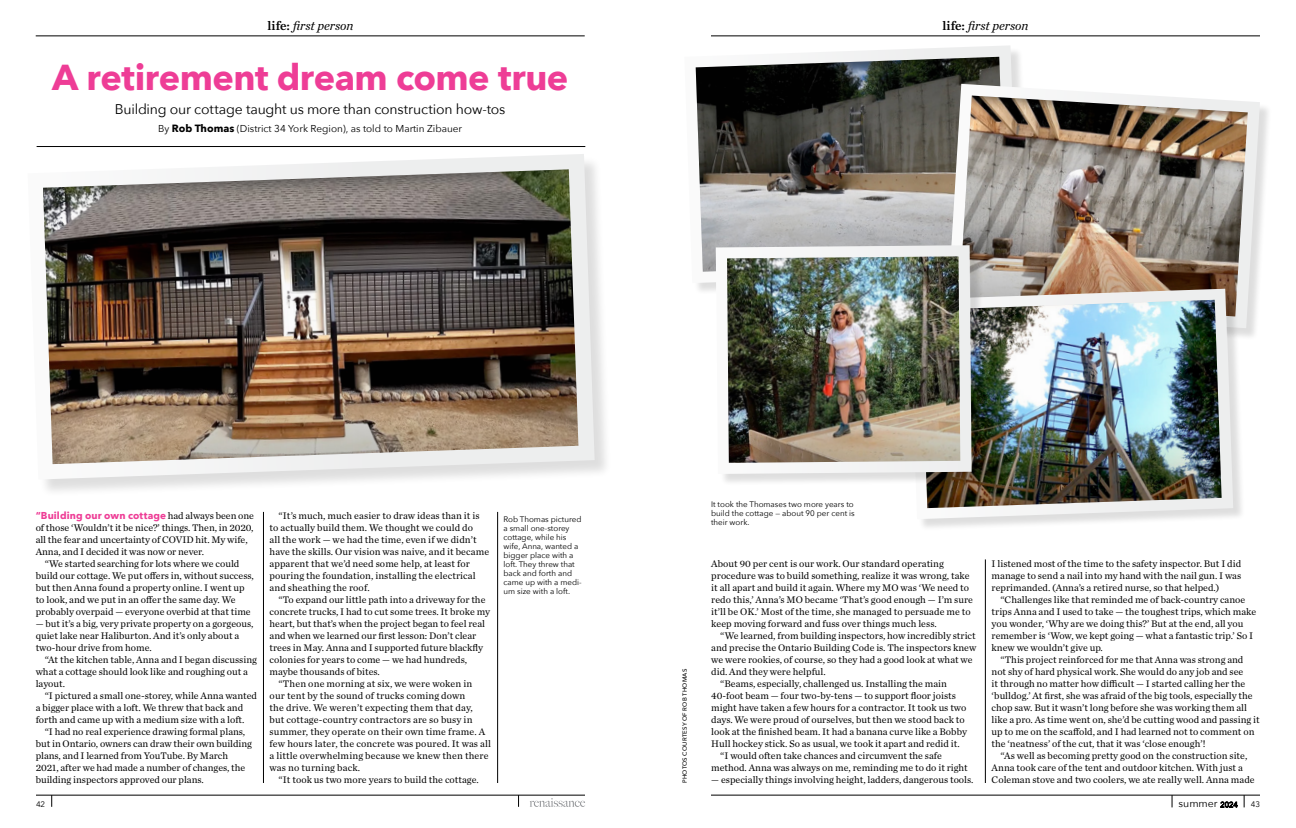
<style>
.page{position:relative;width:1296px;height:828px;background:#fff}
.page>*{position:absolute;margin:0;border:0;box-sizing:border-box;transform-origin:0 0}
.t1{font:700 36px "Avenir Next";letter-spacing:-.015em;color:#ee3d96}
.DEK{font:14px "Avenir Next";letter-spacing:-.015em;color:#000}
.Slug_-_Small_-_Left{font:italic 13px "Chronicle Text G1";letter-spacing:-.005em;color:#000}
.t2{font:10.5px "Avenir Next";color:#000}
.Body_Copy{font:10px/12px "Chronicle Text G1";color:#000}
.Body_Copy_-_No_Indent{font:10px/12px "Chronicle Text G1";letter-spacing:-.005em;color:#000}
.Byline{font:10px "Avenir Next";color:#000}
.t3{font:8px/9px "Avenir Next";color:#000}
.Gutter_Credit{font:500 6px "Avenir Next";letter-spacing:.04em;color:#000}
.s1{font-family:"Chronicle Text G1 Semi";font-style:normal}
.s2{font-weight:700;font-size:10.5px}
.s3{font-family:"Avenir Next";font-weight:700;color:#ee3d96}
.s4{font-size:7.5px}
</style>
<div class="page">
<div style="left:29px;top:155px;width:584px;height:343px;background:#000;opacity:.67"></div>
<svg style="left:29px;top:154px;width:566px;height:326px"></svg>
<img style="left:43px;top:169px;width:535px;height:295px">
<svg style="left:695px;top:45px;width:323px;height:238px"></svg>
<img style="left:696px;top:57px;width:310px;height:215px">
<div style="left:949px;top:86px;width:323px;height:255px;background:#000;opacity:.67"></div>
<svg style="left:948px;top:84px;width:312px;height:244px"></svg>
<img style="left:959px;top:96px;width:289px;height:220px">
<div style="left:911px;top:290px;width:334px;height:241px;background:#000;opacity:.67"></div>
<svg style="left:911px;top:289px;width:322px;height:230px"></svg>
<img style="left:920px;top:300px;width:302px;height:208px">
<div style="left:718px;top:247px;width:267px;height:239px;background:#000;opacity:.67"></div>
<svg style="left:716px;top:245px;width:256px;height:229px"></svg>
<img style="left:727px;top:256px;width:233px;height:207px">
<hr style="left:711px;top:36px;width:549px;height:1px;background:#000">
<hr style="left:711px;top:795px;width:549px;height:1px;background:#000">
<svg style="left:1244px;top:795px;width:1px;height:12px"></svg>
<svg style="left:1172px;top:795px;width:1px;height:12px"></svg>
<hr style="left:36px;top:795px;width:549px;height:1px;background:#000">
<svg style="left:518px;top:795px;width:1px;height:12px"></svg>
<svg style="left:52px;top:795px;width:1px;height:12px"></svg>
<svg style="left:530px;top:798px;width:55px;height:9px"></svg>
<hr style="left:36px;top:36px;width:549px;height:1px;background:#000">
<hr style="left:985px;top:559px;width:1px;height:224px;background:#000">
<hr style="left:263px;top:512px;width:1px;height:271px;background:#000">
<hr style="left:37px;top:146px;width:548px;height:1px;background:#000">
<hr style="left:497px;top:512px;width:1px;height:271px;background:#000">
<p class="Slug_-_Small_-_Left" style="left:268px;top:16px;width:87px"><span class="s1">life:</span> first person</p>
<p class="t1" style="left:52px;top:46px;width:518px">A retirement dream come true</p>
<p class="DEK" style="left:115px;top:97px;width:392px">Building our cottage taught us more than construction how-tos</p>
<p class="Byline" style="left:158px;top:120px;width:305px">By <span class="s2">Rob Thomas</span> (District 34 York Region), as told to Martin Zibauer</p>
<h3 class="Slug_-_Small_-_Left" style="left:943px;top:16px;width:87px"><span class="s1">life:</span> first person</h3>
<p class="t3" style="left:711px;top:499px;width:145px">It took the Thomases two more years to build the cottage — about 90 per cent is their work.</p>
<p class="Body_Copy_-_No_Indent" style="left:36px;top:509px;width:220px"><span class="s3">“Building our own cottage</span> had always been one of those ‘Wouldn’t it be nice?’ things. Then, in 2020, all the fear and uncertainty of COVID hit. My wife, Anna, and I decided it was now or never.</p>
<p class="Body_Copy" style="left:36px;top:557px;width:220px;text-indent:9px">“We started searching for lots where we could build our cottage. We put offers in, without success, but then Anna found a property online. I went up to look, and we put in an offer the same day. We probably overpaid — everyone overbid at that time</p>
<p class="Body_Copy" style="left:36px;top:617px;width:219px">— but it’s a big, very private property on a gorgeous, quiet lake near Haliburton. And it’s only about a two-hour drive from home.</p>
<p class="Body_Copy" style="left:36px;top:653px;width:223px;text-indent:9px">“At the kitchen table, Anna and I began discussing what a cottage should look like and roughing out a layout.</p>
<p class="Body_Copy" style="left:36px;top:689px;width:223px;text-indent:9px">“I pictured a small one-storey, while Anna wanted a bigger place with a loft. We threw that back and forth and came up with a medium size with a loft.</p>
<p class="Body_Copy" style="left:36px;top:725px;width:218px;text-indent:9px">“I had no real experience drawing formal plans, but in Ontario, owners can draw their own building plans, and I learned from YouTube. By March 2021, after we had made a number of changes, the building inspectors approved our plans.</p>
<p class="Body_Copy" style="left:270px;top:509px;width:221px;text-indent:9px">“It’s much, much easier to draw ideas than it is to actually build them. We thought we could do<br>all the work — we had the time, even if we didn’t have the skills. Our vision was naive, and it became apparent that we’d need some help, at least for pouring the foundation, installing the electrical and sheathing the roof.</p>
<p class="Body_Copy" style="left:270px;top:593px;width:222px;text-indent:9px">“To expand our little path into a driveway for the concrete trucks, I had to cut some trees. It broke my heart, but that’s when the project began to feel real and when we learned our first lesson: Don’t clear trees in May. Anna and I supported future blackfly colonies for years to come — we had hundreds, maybe thousands of bites.</p>
<p class="Body_Copy" style="left:270px;top:677px;width:223px;text-indent:9px">“Then one morning at six, we were woken in<br>our tent by the sound of trucks coming down<br>the drive. We weren’t expecting them that day,<br>but cottage-country contractors are so busy in summer, they operate on their own time frame. A few hours later, the concrete was poured. It was all a little overwhelming because we knew then there was no turning back.</p>
<p class="Body_Copy" style="left:279px;top:773px;width:202px">“It took us two more years to build the cottage.</p>
<p class="t3" style="left:504px;top:514px;width:80px">Rob Thomas pictured a small one-storey cottage, while his wife, Anna, wanted a bigger place with a loft. They threw that back and forth and came up with a medi&shy;um size with a loft.</p>
<p class="Body_Copy" style="left:992px;top:557px;width:251px;text-align:justify">I listened most of the time to the safety inspector. But I did manage to send a nail into my hand with the nail gun. I was reprimanded. (Anna’s a retired nurse, so that helped.)</p>
<p class="Body_Copy" style="left:992px;top:593px;width:266px;text-indent:9px">“Challenges like that reminded me of back-country canoe trips Anna and I used to take — the toughest trips, which make you wonder, ‘Why are we doing this?’ But at the end, all you remember is ‘Wow, we kept going — what a fantastic trip.’ So I knew we wouldn’t give up.</p>
<p class="Body_Copy" style="left:992px;top:653px;width:270px;text-indent:9px">“This project reinforced for me that Anna was strong and not shy of hard physical work. She would do any job and see<br>it through no matter how difficult — I started calling her the ‘bulldog.’ At first, she was afraid of the big tools, especially the chop saw. But it wasn’t long before she was working them all like a pro. As time went on, she’d be cutting wood and passing it up to me on the scaffold, and I had learned not to comment on the ‘neatness’ of the cut, that it was ‘close enough’!</p>
<p class="Body_Copy" style="left:992px;top:749px;width:265px;text-indent:9px">“As well as becoming pretty good on the construction site,<br>Anna took care of the tent and outdoor kitchen. With just a<br>Coleman stove and two coolers, we ate really well. Anna made</p>
<p class="t3" style="left:1251px;top:800px;width:11px">43</p>
<p class="Body_Copy" style="left:711px;top:557px;width:263px">About 90 per cent is our work. Our standard operating procedure was to build something, realize it was wrong, take it all apart and build it again. Where my MO was ‘We need to redo this,’ Anna’s MO became ‘That’s good enough — I’m sure it’ll be OK.’ Most of the time, she managed to persuade me to keep moving forward and fuss over things much less.</p>
<p class="Body_Copy" style="left:711px;top:629px;width:267px;text-indent:9px">“We learned, from building inspectors, how incredibly strict and precise the Ontario Building Code is. The inspectors knew we were rookies, of course, so they had a good look at what we did. And they were helpful.</p>
<p class="Body_Copy" style="left:711px;top:677px;width:257px;text-indent:9px">“Beams, especially, challenged us. Installing the main 40-foot beam — four two-by-tens — to support floor joists might have taken a few hours for a contractor. It took us two days. We were proud of ourselves, but then we stood back to look at the finished beam. It had a banana curve like a Bobby Hull hockey stick. So as usual, we took it apart and redid it.</p>
<p class="Body_Copy" style="left:711px;top:749px;width:258px;text-indent:9px">“I would often take chances and circumvent the safe method. Anna was always on me, reminding me to do it right</p>
<p class="Body_Copy" style="left:711px;top:773px;width:264px">— especially things involving height, ladders, dangerous tools.</p>
<p class="Gutter_Credit" style="left:680px;top:783px;width:116px;rotate:-90deg">PHOTOS COURTESY OF ROB THOMAS</p>
<p class="t3" style="left:36px;top:800px;width:11px">42</p>
<p class="t2" style="left:1179px;top:795px;width:61px">summer <span class="s4">2024</span></p>
</div>
